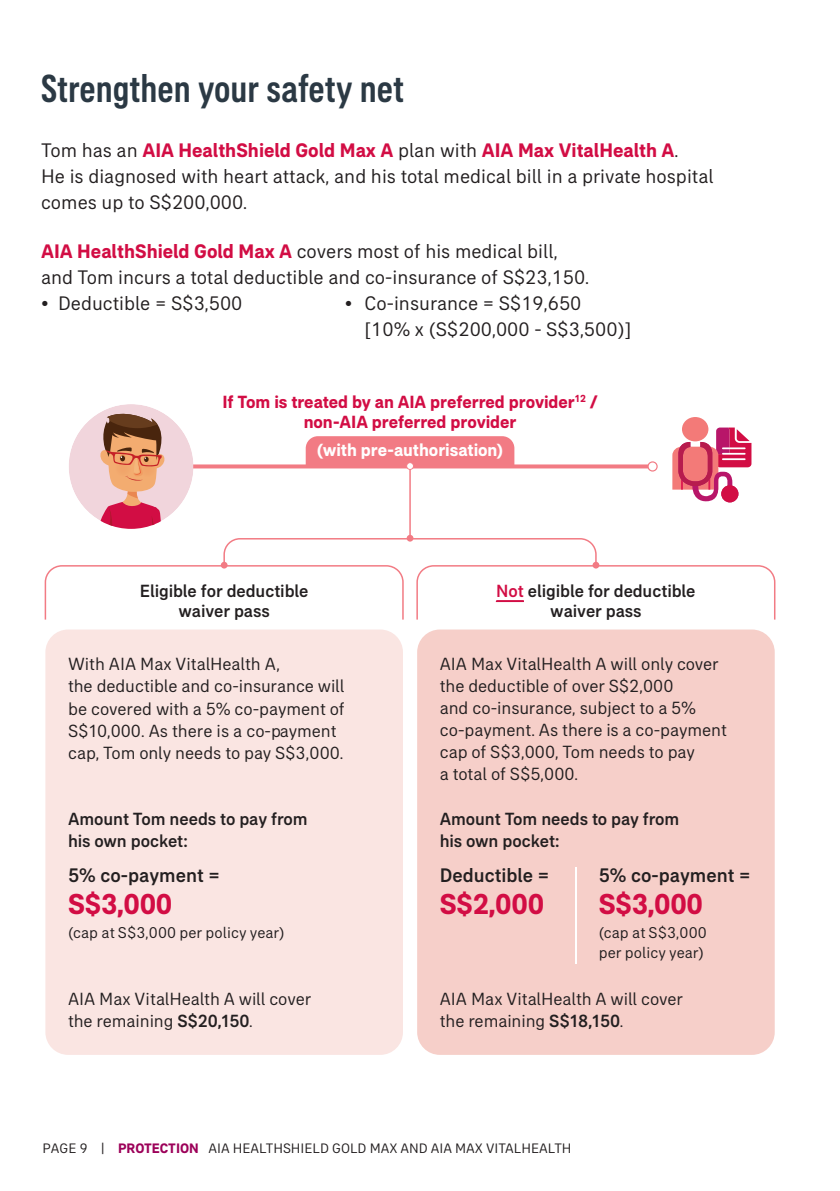
<style>
.page{position:relative;width:840px;height:1191px;background:#fff}
.page>*{position:absolute;margin:0;border:0;box-sizing:border-box;transform-origin:0 0}
.t1{font:500 condensed 40px "AIA Everest";color:#2b3944}
.t2{font:700 29.4px "AIA Everest";letter-spacing:-.01em;color:#d20d44}
.t3{font:20px/26px "AIA Everest";color:#231f20}
.t4{font:500 20px "AIA Everest";color:#231f20}
.t5{font:18px/22px "AIA Everest";letter-spacing:-.005em;color:#231f20}
.t6{font:500 18px/20px "AIA Everest";letter-spacing:-.005em;color:#231f20;text-align:center}
.t7{font:700 18px/20px "AIA Everest";color:#d20d44;text-align:center}
.t8{font:700 18px "AIA Everest";letter-spacing:-.005em;color:#fff}
.t9{font:16px/20px "AIA Everest";letter-spacing:.005em;color:#231f20}
.t10{font:14px "AIA Everest";color:#231f20}
.s1{font-weight:700;color:#d20d44}
.s2{color:#d20d44}
.s3{font-weight:500}
.s4{font-weight:700;color:#9c0159}
</style>
<div class="page">
<svg style="left:145px;top:464px;width:509px;height:4px"></svg>
<svg style="left:647px;top:461px;width:10px;height:10px"></svg>
<hr style="left:409px;top:465px;width:1px;height:74px;background:#f27b84">
<svg style="left:305px;top:436px;width:209px;height:34px;background:#f2838b"></svg>
<div style="left:406px;top:535px;width:7px;height:6px;background:#f27b84;border-radius:50%"></div>
<svg style="left:69px;top:404px;width:124px;height:125px"></svg>
<div style="left:681px;top:417px;width:27px;height:24px;background:#f37a78;border-radius:50%"></div>
<svg style="left:672px;top:427px;width:79px;height:75px"></svg>
<div style="left:720px;top:485px;width:18px;height:17px;background:#d20d44;border-radius:50%"></div>
<div style="left:45px;top:629px;width:358px;height:425px;background:#fae5e2;border-radius:23px"></div>
<div style="left:417px;top:629px;width:357px;height:425px;background:#f6cfc9;border-radius:23px"></div>
<svg style="left:45px;top:538px;width:730px;height:81px"></svg>
<hr style="left:574px;top:867px;width:2px;height:97px;background:#fff">
<h1 class="t1" style="left:41px;top:66px;width:364px">Strengthen your safety net</h1>
<p class="t3" style="left:41px;top:137px;width:673px">Tom has an <span class="s1">AIA HealthShield Gold Max A</span> plan with <span class="s1">AIA Max VitalHealth A</span>.<br>He is diagnosed with heart attack, and his total medical bill in a private hospital comes up to S$200,000.</p>
<p class="t3" style="left:41px;top:237px;width:549px"><span class="s1">AIA HealthShield Gold Max A</span> covers most of his medical bill, and Tom incurs a total deductible and co-insurance of S$23,150.</p>
<p class="t3" style="left:41px;top:289px;width:203px">• Deductible = S$3,500</p>
<p class="t3" style="left:364px;top:289px;width:268px;text-indent:-20px">• Co-insurance = S$19,650 [10% x (S$200,000 - S$3,500)]</p>
<p class="t7" style="left:222px;top:391px;width:376px">If Tom is treated by an AIA preferred provider<sup>12</sup> / non-AIA preferred provider</p>
<p class="t8" style="left:316px;top:439px;width:188px">(with pre-authorisation)</p>
<p class="t6" style="left:140px;top:580px;width:170px">Eligible for deductible waiver pass</p>
<p class="t6" style="left:496px;top:580px;width:200px"><span class="s2">Not</span> eligible for deductible waiver pass</p>
<p class="t5" style="left:68px;top:653px;width:278px">With AIA Max VitalHealth A,<br>the deductible and co-insurance will be covered with a 5% co-payment of S$10,000. As there is a co-payment cap, Tom only needs to pay S$3,000.</p>
<p class="t6" style="left:68px;top:807px;width:241px;line-height:22px;text-align:left">Amount Tom needs to pay from his own pocket:</p>
<p class="t4" style="left:68px;top:863px;width:153px">5% co-payment =</p>
<h2 class="t2" style="left:68px;top:886px;width:106px">S$3,000</h2>
<p class="t9" style="left:68px;top:922px;width:218px">(cap at S$3,000 per policy year)</p>
<p class="t5" style="left:439px;top:653px;width:288px">AIA Max VitalHealth A will only cover the deductible of over S$2,000<br>and co-insurance, subject to a 5% co-payment. As there is a co-payment cap of S$3,000, Tom needs to pay<br>a total of S$5,000.</p>
<p class="t6" style="left:439px;top:807px;width:241px;line-height:22px;text-align:left">Amount Tom needs to pay from his own pocket:</p>
<p class="t4" style="left:439px;top:863px;width:111px">Deductible =</p>
<h2 class="t2" style="left:439px;top:886px;width:106px">S$2,000</h2>
<p class="t4" style="left:598px;top:863px;width:153px">5% co-payment =</p>
<h2 class="t2" style="left:598px;top:886px;width:106px">S$3,000</h2>
<p class="t9" style="left:598px;top:922px;width:109px">(cap at S$3,000 per policy year)</p>
<p class="t5" style="left:68px;top:988px;width:244px">AIA Max VitalHealth A will cover the remaining <span class="s3">S$20,150</span>.</p>
<p class="t5" style="left:439px;top:988px;width:244px">AIA Max VitalHealth A will cover the remaining <span class="s3">S$18,150</span>.</p>
<p class="t10" style="left:43px;top:1140px;width:530px">PAGE 9 | <span class="s4">PROTECTION</span> AIA HEALTHSHIELD GOLD MAX AND AIA MAX VITALHEALTH</p>
</div>
